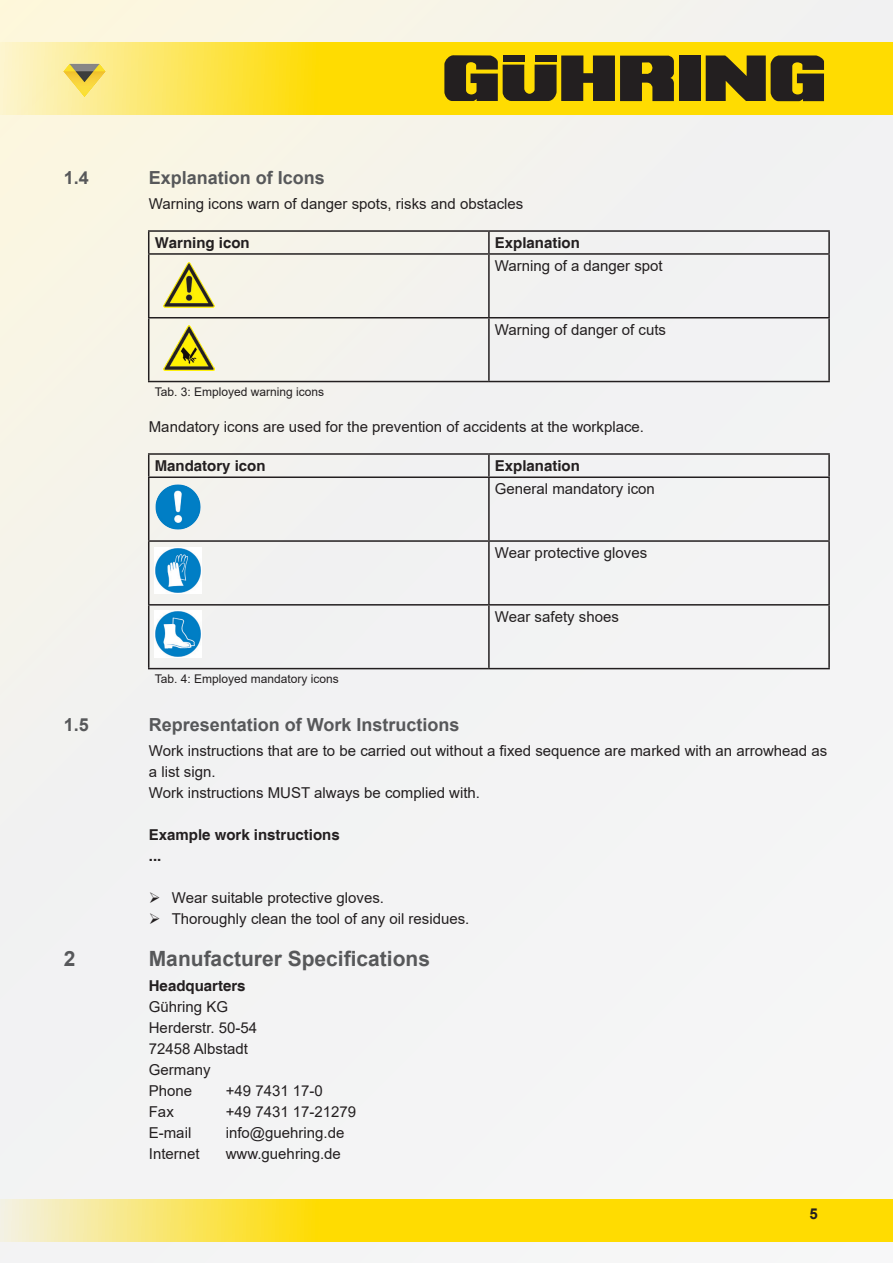
<style>
.page{position:relative;width:893px;height:1263px;background:#fff}
.page>*{position:absolute;margin:0;border:0;box-sizing:border-box;transform-origin:0 0}
.Kapitel_Head_1{font:700 21px "Arial";color:#57585a}
.Headline_Versalien_1{font:700 18px "Arial";color:#57585a}
.Fliesstext_45_light{font:15px/21px "Arial";color:#231f20}
.Tabelle{font:15px "Arial";color:#231f20}
.Tabelle-2{font:700 15px "Helvetica";color:#231f20}
.Fliesstext_45_light-2{font:700 15px "Helvetica";color:#231f20}
.t1{font:700 15px "Arial";color:#231f20}
.Tabelle_Bilduntersch{font:12px "Arial";color:#231f20}
</style>
<div class="page">
<div style="left:0;top:0;width:893px;height:1263px;background:linear-gradient(to right,#f4f3ec,#f3f3f5)"></div>
<svg style="left:0;top:43px;width:893px;height:72px;background:#fde12f"></svg>
<svg style="left:0;top:1199px;width:893px;height:43px;background:#fcdf29"></svg>
<div style="left:679px;top:56px;width:22px;height:45px;background:#231f20"></div>
<svg style="left:706px;top:55px;width:118px;height:46px;background:#4f4419"></svg>
<svg style="left:444px;top:55px;width:230px;height:46px;background:#554a18"></svg>
<img style="left:64px;top:64px;width:43px;height:42px">
<hr style="left:148px;top:230px;width:341px;height:2px;background:#231f20">
<svg style="left:148px;top:232px;width:1px;height:21px"></svg>
<hr style="left:489px;top:230px;width:341px;height:2px;background:#231f20">
<hr style="left:488px;top:232px;width:2px;height:21px;background:#231f20">
<hr style="left:828px;top:232px;width:2px;height:21px;background:#231f20">
<hr style="left:148px;top:253px;width:341px;height:2px;background:#231f20">
<hr style="left:148px;top:255px;width:1px;height:62px;background:#231f20">
<hr style="left:489px;top:253px;width:341px;height:2px;background:#231f20">
<hr style="left:488px;top:255px;width:2px;height:62px;background:#231f20">
<hr style="left:828px;top:255px;width:2px;height:62px;background:#231f20">
<hr style="left:148px;top:317px;width:341px;height:1px;background:#231f20">
<hr style="left:148px;top:318px;width:1px;height:63px;background:#231f20">
<hr style="left:489px;top:317px;width:341px;height:1px;background:#231f20">
<hr style="left:488px;top:318px;width:2px;height:63px;background:#231f20">
<hr style="left:828px;top:318px;width:2px;height:63px;background:#231f20">
<hr style="left:148px;top:381px;width:341px;height:1px;background:#231f20">
<hr style="left:489px;top:381px;width:341px;height:1px;background:#231f20">
<img style="left:164px;top:263px;width:51px;height:45px">
<img style="left:164px;top:326px;width:51px;height:45px">
<hr style="left:148px;top:453px;width:341px;height:2px;background:#231f20">
<svg style="left:148px;top:455px;width:1px;height:21px"></svg>
<hr style="left:489px;top:453px;width:341px;height:2px;background:#231f20">
<hr style="left:488px;top:455px;width:2px;height:21px;background:#231f20">
<hr style="left:828px;top:455px;width:2px;height:21px;background:#231f20">
<hr style="left:148px;top:476px;width:341px;height:2px;background:#231f20">
<hr style="left:148px;top:478px;width:1px;height:62px;background:#231f20">
<hr style="left:489px;top:476px;width:341px;height:2px;background:#231f20">
<hr style="left:488px;top:478px;width:2px;height:62px;background:#231f20">
<hr style="left:828px;top:478px;width:2px;height:62px;background:#231f20">
<hr style="left:148px;top:540px;width:341px;height:2px;background:#231f20">
<hr style="left:148px;top:542px;width:1px;height:62px;background:#231f20">
<hr style="left:489px;top:540px;width:341px;height:2px;background:#231f20">
<hr style="left:488px;top:542px;width:2px;height:62px;background:#231f20">
<hr style="left:828px;top:542px;width:2px;height:62px;background:#231f20">
<hr style="left:148px;top:604px;width:341px;height:2px;background:#231f20">
<hr style="left:148px;top:606px;width:1px;height:62px;background:#231f20">
<hr style="left:489px;top:604px;width:341px;height:2px;background:#231f20">
<hr style="left:488px;top:606px;width:2px;height:62px;background:#231f20">
<hr style="left:828px;top:606px;width:2px;height:62px;background:#231f20">
<hr style="left:148px;top:668px;width:341px;height:1px;background:#231f20">
<hr style="left:489px;top:668px;width:341px;height:1px;background:#231f20">
<img style="left:155px;top:483px;width:47px;height:47px">
<img style="left:155px;top:547px;width:47px;height:47px">
<img style="left:155px;top:611px;width:47px;height:47px">
<p class="Headline_Versalien_1" style="left:64px;top:165px;width:27px">1.4</p>
<p class="Headline_Versalien_1" style="left:149px;top:165px;width:178px">Explanation of Icons</p>
<p class="Fliesstext_45_light" style="left:149px;top:193px;width:376px">Warning icons warn of danger spots, risks and obstacles</p>
<p class="Tabelle-2" style="left:155px;top:233px;width:97px">Warning icon</p>
<p class="Tabelle-2" style="left:495px;top:233px;width:87px">Explanation</p>
<p class="Tabelle" style="left:495px;top:255px;width:169px">Warning of a danger spot</p>
<p class="Tabelle_Bilduntersch" style="left:155px;top:384px;width:171px">Tab. 3: Employed warning icons</p>
<p class="Tabelle" style="left:495px;top:319px;width:173px">Warning of danger of cuts</p>
<p class="Fliesstext_45_light" style="left:149px;top:416px;width:497px">Mandatory icons are used for the prevention of accidents at the workplace.</p>
<p class="Tabelle-2" style="left:155px;top:456px;width:112px">Mandatory icon</p>
<p class="Tabelle-2" style="left:495px;top:456px;width:87px">Explanation</p>
<p class="Tabelle" style="left:495px;top:479px;width:162px">General mandatory icon</p>
<p class="Tabelle" style="left:495px;top:542px;width:154px">Wear protective gloves</p>
<p class="Tabelle_Bilduntersch" style="left:155px;top:671px;width:186px">Tab. 4: Employed mandatory icons</p>
<p class="Tabelle" style="left:495px;top:606px;width:125px">Wear safety shoes</p>
<p class="Headline_Versalien_1" style="left:64px;top:711px;width:27px">1.5</p>
<p class="Headline_Versalien_1" style="left:149px;top:711px;width:312px">Representation of Work Instructions</p>
<p class="Fliesstext_45_light" style="left:149px;top:740px;width:680px">Work instructions that are to be carried out without a fixed sequence are marked with an arrowhead as a list sign.</p>
<p class="Fliesstext_45_light" style="left:149px;top:782px;width:333px">Work instructions MUST always be complied with.</p>
<p class="Fliesstext_45_light-2" style="left:149px;top:825px;width:192px">Example work instructions</p>
<p class="Fliesstext_45_light-2" style="left:149px;top:846px;width:14px">...</p>
<p class="Fliesstext_45_light" style="left:149px;top:887px;width:237px">➢ Wear suitable protective gloves.</p>
<p class="Fliesstext_45_light" style="left:149px;top:908px;width:322px">➢ Thoroughly clean the tool of any oil residues.</p>
<p class="Kapitel_Head_1" style="left:64px;top:943px;width:13px">2</p>
<p class="Kapitel_Head_1" style="left:149px;top:943px;width:283px">Manufacturer Specifications</p>
<p class="Fliesstext_45_light-2" style="left:149px;top:976px;width:98px">Headquarters</p>
<p class="Fliesstext_45_light" style="left:149px;top:996px;width:81px">Gühring KG</p>
<p class="Fliesstext_45_light" style="left:149px;top:1017px;width:110px">Herderstr. 50-54</p>
<p class="Fliesstext_45_light" style="left:149px;top:1038px;width:101px">72458 Albstadt</p>
<p class="Fliesstext_45_light" style="left:149px;top:1059px;width:63px">Germany</p>
<p class="Fliesstext_45_light" style="left:149px;top:1080px;width:45px">Phone</p>
<p class="Fliesstext_45_light" style="left:226px;top:1080px;width:99px">+49 7431 17-0</p>
<p class="Fliesstext_45_light" style="left:149px;top:1101px;width:27px">Fax</p>
<p class="Fliesstext_45_light" style="left:226px;top:1101px;width:132px">+49 7431 17-21279</p>
<p class="Fliesstext_45_light" style="left:149px;top:1122px;width:44px">E-mail</p>
<p class="Fliesstext_45_light" style="left:226px;top:1122px;width:120px">info@guehring.de</p>
<p class="Fliesstext_45_light" style="left:149px;top:1143px;width:52px">Internet</p>
<p class="Fliesstext_45_light" style="left:226px;top:1143px;width:117px">www.guehring.de</p>
<p class="t1" style="left:809px;top:1203px;width:10px">5</p>
</div>
